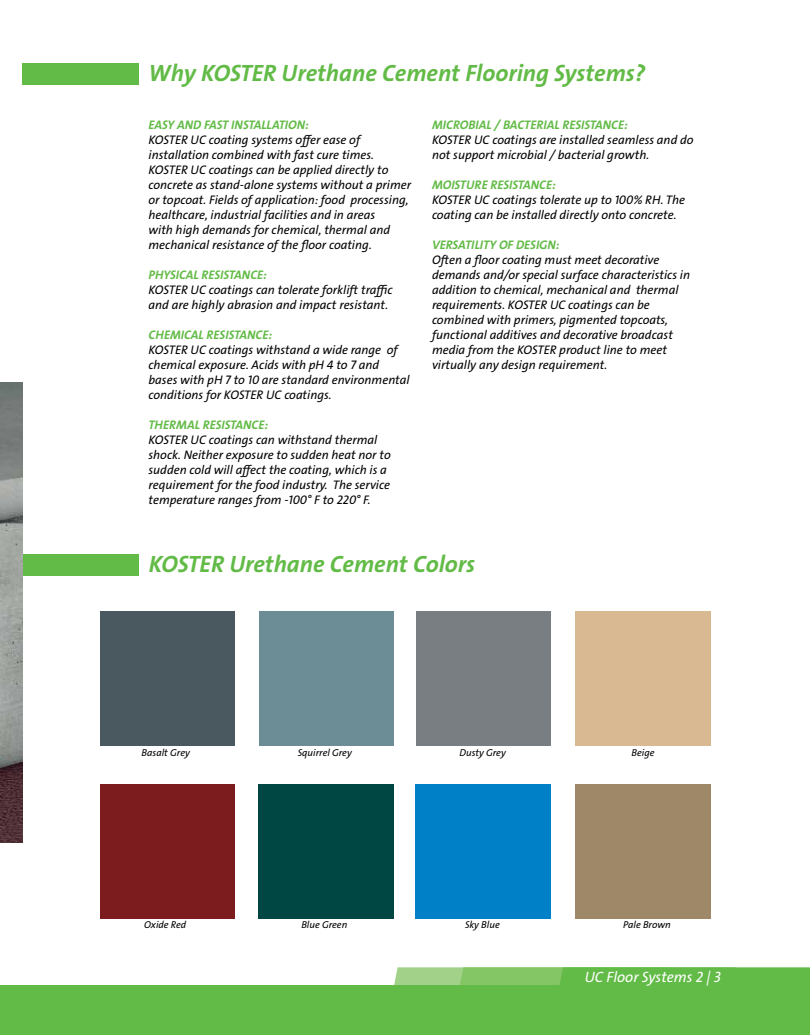
<style>
.page{position:relative;width:810px;height:1035px;background:#fff}
.page>*{position:absolute;margin:0;border:0;box-sizing:border-box;transform-origin:0 0}
.t1{font:23.75px "The Sans LP7 Bld IT";color:#62bb46}
.t2{font:15px "The Sans LP5 Plain IT";color:#fff}
.t3{font:12.5px/15px "The Sans LP5 Plain IT";color:#000}
.t4{font:12.5px "The Sans LP7 Bld IT";color:#62bb46}
.t5{font:10px "The Sans LP5 Plain IT";color:#000}
</style>
<div class="page">
<svg style="left:394px;top:967px;width:416px;height:18px;background:#76c25b"></svg>
<div style="left:22px;top:63px;width:117px;height:22px;background:#62bb46"></div>
<div style="left:22px;top:555px;width:117px;height:21px;background:#62bb46"></div>
<div style="left:416px;top:611px;width:135px;height:135px;background:#787e82"></div>
<div style="left:100px;top:611px;width:135px;height:135px;background:#4a5960"></div>
<div style="left:259px;top:611px;width:135px;height:135px;background:#6c8d96"></div>
<div style="left:575px;top:611px;width:135px;height:135px;background:#d9b991"></div>
<div style="left:259px;top:784px;width:135px;height:135px;background:#004744"></div>
<div style="left:416px;top:784px;width:135px;height:135px;background:#0080c6"></div>
<div style="left:575px;top:784px;width:135px;height:135px;background:#9e8867"></div>
<div style="left:100px;top:784px;width:135px;height:135px;background:#7c1c1e"></div>
<div style="left:0;top:985px;width:810px;height:50px;background:#62bb46"></div>
<img style="left:0;top:383px;width:22px;height:460px">
<h1 class="t1" style="left:149px;top:58px;width:498px">Why KOSTER Urethane Cement Flooring Systems?</h1>
<p class="t4" style="left:149px;top:116px;width:162px">EASY AND FAST INSTALLATION:</p>
<p class="t3" style="left:149px;top:132px;width:264px">KOSTER UC coating systems offer ease of installation combined with fast cure times.<br>KOSTER UC coatings can be applied directly to concrete as stand-alone systems without a primer or topcoat. Fields of application: food processing, healthcare, industrial facilities and in areas<br>with high demands for chemical, thermal and mechanical resistance of the floor coating.</p>
<p class="t4" style="left:149px;top:266px;width:120px">PHYSICAL RESISTANCE:</p>
<p class="t3" style="left:149px;top:282px;width:246px">KOSTER UC coatings can tolerate forklift traffic and are highly abrasion and impact resistant.</p>
<p class="t4" style="left:149px;top:326px;width:125px">CHEMICAL RESISTANCE:</p>
<p class="t3" style="left:149px;top:342px;width:263px">KOSTER UC coatings withstand a wide range of chemical exposure. Acids with pH 4 to 7 and bases with pH 7 to 10 are standard environmental conditions for KOSTER UC coatings.</p>
<p class="t4" style="left:149px;top:416px;width:121px">THERMAL RESISTANCE:</p>
<p class="t3" style="left:149px;top:432px;width:244px">KOSTER UC coatings can withstand thermal shock. Neither exposure to sudden heat nor to sudden cold will affect the coating, which is a requirement for the food industry. The service temperature ranges from -100° F to 220° F.</p>
<p class="t4" style="left:432px;top:116px;width:197px">MICROBIAL / BACTERIAL RESISTANCE:</p>
<p class="t3" style="left:432px;top:132px;width:263px">KOSTER UC coatings are installed seamless and do not support microbial / bacterial growth.</p>
<p class="t4" style="left:432px;top:176px;width:125px">MOISTURE RESISTANCE:</p>
<p class="t3" style="left:432px;top:192px;width:255px">KOSTER UC coatings tolerate up to 100% RH. The coating can be installed directly onto concrete.</p>
<p class="t4" style="left:432px;top:236px;width:129px">VERSATILITY OF DESIGN:</p>
<p class="t3" style="left:432px;top:252px;width:260px">Often a floor coating must meet decorative demands and/or special surface characteristics in addition to chemical, mechanical and thermal requirements. KOSTER UC coatings can be combined with primers, pigmented topcoats, functional additives and decorative broadcast media from the KOSTER product line to meet virtually any design requirement.</p>
<h1 class="t1" style="left:149px;top:549px;width:328px">KOSTER Urethane Cement Colors</h1>
<p class="t5" style="left:142px;top:746px;width:50px">Basalt Grey</p>
<p class="t5" style="left:298px;top:746px;width:56px">Squirrel Grey</p>
<p class="t5" style="left:459px;top:746px;width:48px">Dusty Grey</p>
<p class="t5" style="left:632px;top:746px;width:24px">Beige</p>
<p class="t5" style="left:144px;top:918px;width:44px">Oxide Red</p>
<p class="t5" style="left:301px;top:918px;width:47px">Blue Green</p>
<p class="t5" style="left:465px;top:918px;width:36px">Sky Blue</p>
<p class="t5" style="left:623px;top:918px;width:49px">Pale Brown</p>
<p class="t2" style="left:585px;top:967px;width:138px">UC Floor Systems 2 | 3</p>
</div>
